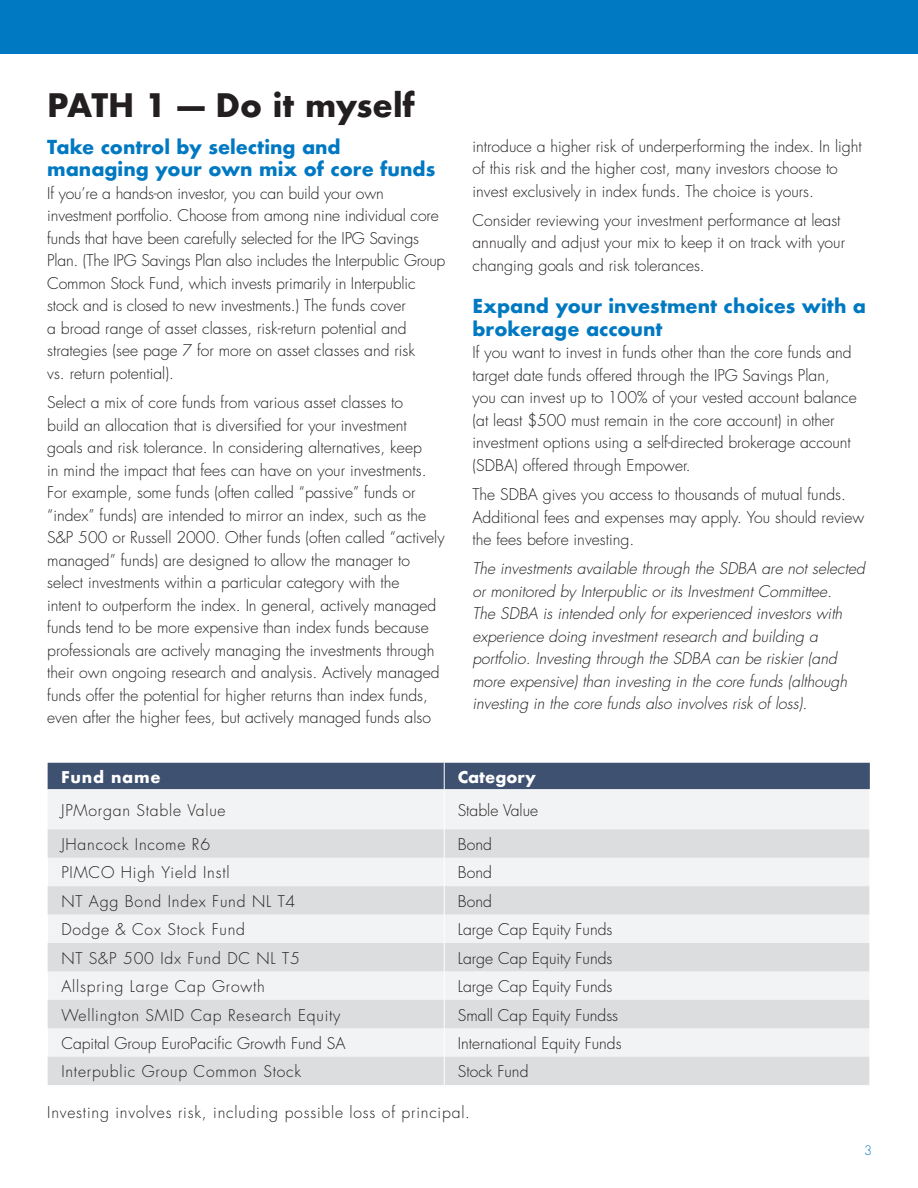
<style>
.page{position:relative;width:918px;height:1188px;background:#fff}
.page>*{position:absolute;margin:0;border:0;box-sizing:border-box;transform-origin:0 0}
.t1{font:700 31.5px "Futura";color:#231f20}
.t2{font:700 18.75px/22.5px "Futura";color:#0079c2}
.t3{font:300 15.75px/22.5px "Futura Std";color:#231f20}
.t4{font:italic 300 15.75px/22.5px "Futura Std";color:#231f20}
.t5{font:300 15.75px "Futura Std";letter-spacing:.05em;color:#231f20}
.t6{font:700 15.75px "Futura";letter-spacing:.05em;color:#fff}
.t7{font:700 15.75px "Futura";color:#fff}
.t8{font:300 12.75px "Futura Std";color:#0079c2}
</style>
<div class="page">
<div style="left:0;top:0;width:918px;height:54px;background:#0079c2"></div>
<div style="left:48px;top:789px;width:821px;height:40px;background:#f2f3f4"></div>
<svg style="left:48px;top:829px;width:821px;height:256px;fill:#dcdddf"></svg>
<div style="left:48px;top:763px;width:822px;height:26px;background:#3e5170"></div>
<hr style="left:444px;top:789px;width:1px;height:40px;background:#fff">
<svg style="left:444px;top:829px;width:1px;height:256px"></svg>
<svg style="left:869px;top:829px;width:1px;height:256px"></svg>
<h1 class="t1" style="left:47px;top:83px;width:369px">PATH 1 — Do it myself</h1>
<p class="t2" style="left:47px;top:136px;width:389px">Take control by selecting and managing your own mix of core funds</p>
<p class="t3" style="left:47px;top:182px;width:400px">If you’re a hands-on investor, you can build your own investment portfolio. Choose from among nine individual core funds that have been carefully selected for the IPG Savings Plan. (The IPG Savings Plan also includes the Interpublic Group Common Stock Fund, which invests primarily in Interpublic stock and is closed to new investments.) The funds cover<br>a broad range of asset classes, risk-return potential and strategies (see page 7 for more on asset classes and risk<br>vs. return potential).</p>
<p class="t3" style="left:47px;top:392px;width:399px">Select a mix of core funds from various asset classes to<br>build an allocation that is diversified for your investment goals and risk tolerance. In considering alternatives, keep<br>in mind the impact that fees can have on your investments.<br>For example, some funds (often called “passive” funds or “index” funds) are intended to mirror an index, such as the S&amp;P 500 or Russell 2000. Other funds (often called “actively managed” funds) are designed to allow the manager to select investments within a particular category with the<br>intent to outperform the index. In general, actively managed funds tend to be more expensive than index funds because professionals are actively managing the investments through their own ongoing research and analysis. Actively managed funds offer the potential for higher returns than index funds, even after the higher fees, but actively managed funds also</p>
<p class="t3" style="left:472px;top:135px;width:391px">introduce a higher risk of underperforming the index. In light of this risk and the higher cost, many investors choose to invest exclusively in index funds. The choice is yours.</p>
<p class="t3" style="left:472px;top:209px;width:374px">Consider reviewing your investment performance at least annually and adjust your mix to keep it on track with your changing goals and risk tolerances.</p>
<p class="t2" style="left:472px;top:295px;width:395px">Expand your investment choices with a brokerage account</p>
<p class="t3" style="left:472px;top:342px;width:386px">If you want to invest in funds other than the core funds and target date funds offered through the IPG Savings Plan, you can invest up to 100% of your vested account balance (at least $500 must remain in the core account) in other investment options using a self-directed brokerage account (SDBA) offered through Empower.</p>
<p class="t3" style="left:472px;top:484px;width:393px">The SDBA gives you access to thousands of mutual funds.<br>Additional fees and expenses may apply. You should review the fees before investing.</p>
<p class="t4" style="left:472px;top:558px;width:394px">The investments available through the SDBA are not selected or monitored by Interpublic or its Investment Committee.<br>The SDBA is intended only for experienced investors with experience doing investment research and building a portfolio. Investing through the SDBA can be riskier (and more expensive) than investing in the core funds (although investing in the core funds also involves risk of loss).</p>
<p class="t6" style="left:61px;top:765px;width:101px">Fund name</p>
<p class="t7" style="left:458px;top:765px;width:80px">Category</p>
<p class="t5" style="left:61px;top:801px;width:166px">JPMorgan Stable Value</p>
<p class="t3" style="left:458px;top:799px;width:82px">Stable Value</p>
<p class="t5" style="left:61px;top:835px;width:150px">JHancock Income R6</p>
<p class="t3" style="left:458px;top:834px;width:36px">Bond</p>
<p class="t5" style="left:61px;top:863px;width:170px">PIMCO High Yield Instl</p>
<p class="t3" style="left:458px;top:862px;width:36px">Bond</p>
<p class="t5" style="left:61px;top:892px;width:236px">NT Agg Bond Index Fund NL T4</p>
<p class="t3" style="left:458px;top:890px;width:36px">Bond</p>
<p class="t5" style="left:61px;top:920px;width:185px">Dodge &amp; Cox Stock Fund</p>
<p class="t3" style="left:458px;top:919px;width:156px">Large Cap Equity Funds</p>
<p class="t5" style="left:61px;top:948px;width:240px">NT S&amp;P 500 Idx Fund DC NL T5</p>
<p class="t3" style="left:458px;top:947px;width:156px">Large Cap Equity Funds</p>
<p class="t5" style="left:61px;top:977px;width:205px">Allspring Large Cap Growth</p>
<p class="t3" style="left:458px;top:976px;width:156px">Large Cap Equity Funds</p>
<p class="t5" style="left:61px;top:1005px;width:281px">Wellington SMID Cap Research Equity</p>
<p class="t3" style="left:458px;top:1004px;width:162px">Small Cap Equity Fundss</p>
<p class="t3" style="left:61px;top:1033px;width:286px">Capital Group EuroPacific Growth Fund SA</p>
<p class="t3" style="left:458px;top:1033px;width:165px">International Equity Funds</p>
<p class="t5" style="left:61px;top:1062px;width:241px">Interpublic Group Common Stock</p>
<p class="t3" style="left:458px;top:1061px;width:72px">Stock Fund</p>
<p class="t5" style="left:47px;top:1102px;width:424px">Investing involves risk, including possible loss of principal.</p>
<p class="t8" style="left:864px;top:1143px;width:9px">3</p>
</div>
